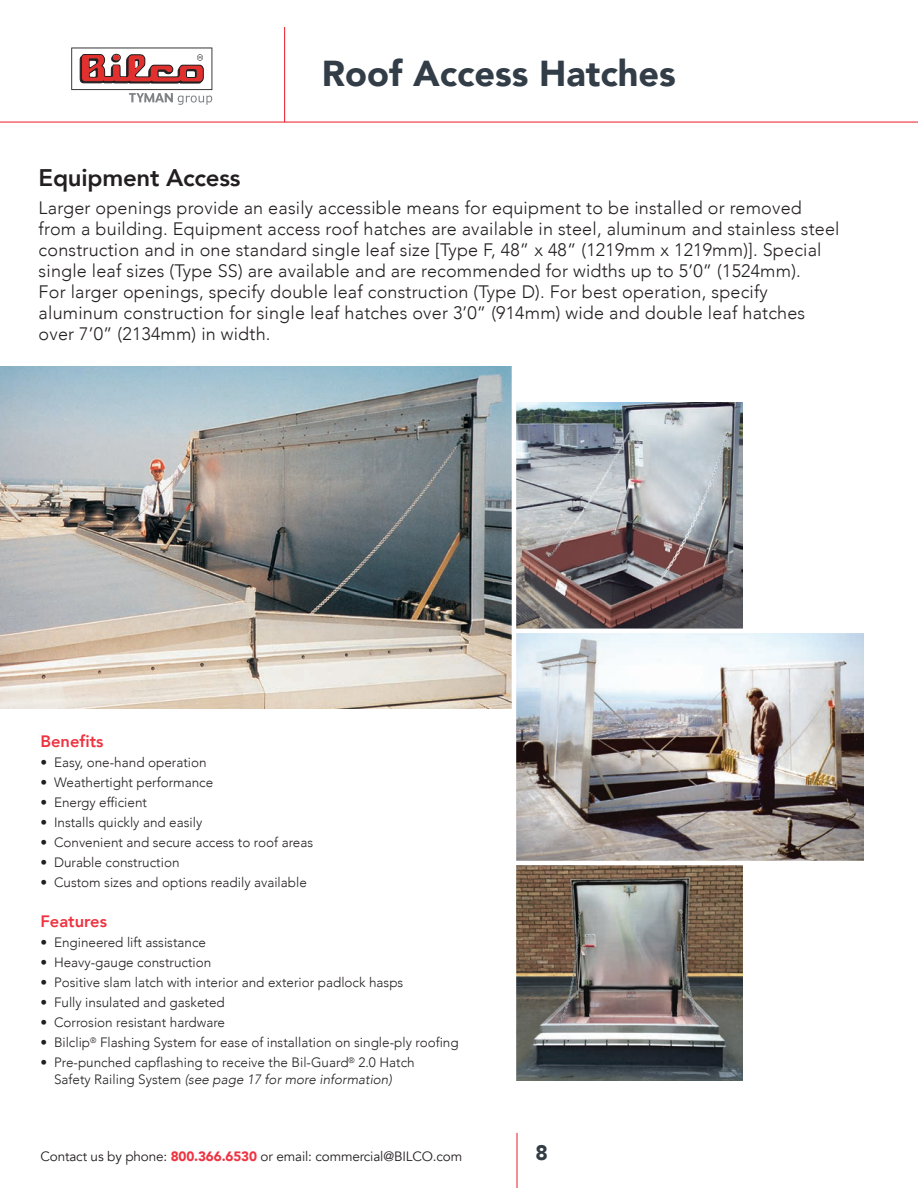
<style>
.page{position:relative;width:918px;height:1188px;background:#fff}
.page>*{position:absolute;margin:0;border:0;box-sizing:border-box;transform-origin:0 0}
.t1{font:900 36px "Avenir";color:#323d47}
.t2{font:800 24px "Avenir";letter-spacing:-.01em;color:#231f20}
.t3{font:900 21px "Avenir";color:#323d47}
.t4{font:300 18px/21px "Avenir";letter-spacing:.01em;color:#231f20}
.t5{font:800 16.5px "Avenir";color:#ee3341}
.t6{font:300 13.5px/16.5px "Avenir";color:#231f20}
.t7{font:13.5px "Avenir";letter-spacing:-.01em;color:#231f20}
.s1{font-style:italic}
.s2{font-weight:900;color:#ee3341}
</style>
<div class="page">
<hr style="left:516px;top:1133px;width:2px;height:55px;background:#ee3341">
<hr style="left:0;top:122px;width:918px;height:1px;background:#ee3341">
<hr style="left:284px;top:27px;width:1px;height:95px;background:#ee3341">
<svg style="left:71px;top:48px;width:141px;height:57px"></svg>
<img style="left:516px;top:865px;width:226px;height:215px">
<img style="left:0;top:367px;width:512px;height:342px">
<img style="left:516px;top:403px;width:226px;height:226px">
<img style="left:516px;top:633px;width:348px;height:228px">
<p class="t1" style="left:322px;top:43px;width:355px">Roof Access Hatches</p>
<p class="t2" style="left:39px;top:159px;width:203px">Equipment Access</p>
<p class="t4" style="left:39px;top:197px;width:802px">Larger openings provide an easily accessible means for equipment to be installed or removed from a building. Equipment access roof hatches are available in steel, aluminum and stainless steel construction and in one standard single leaf size [Type F, 48” x 48” (1219mm x 1219mm)]. Special single leaf sizes (Type SS) are available and are recommended for widths up to 5’0” (1524mm).<br>For larger openings, specify double leaf construction (Type D). For best operation, specify aluminum construction for single leaf hatches over 3’0” (914mm) wide and double leaf hatches over 7’0” (2134mm) in width.</p>
<p class="t5" style="left:40px;top:729px;width:64px">Benefits</p>
<p class="t6" style="left:40px;top:754px;width:168px">• Easy, one-hand operation</p>
<p class="t6" style="left:40px;top:774px;width:174px">• Weathertight performance</p>
<p class="t6" style="left:40px;top:794px;width:108px">• Energy efficient</p>
<p class="t6" style="left:40px;top:814px;width:163px">• Installs quickly and easily</p>
<p class="t6" style="left:40px;top:834px;width:274px">• Convenient and secure access to roof areas</p>
<p class="t6" style="left:40px;top:854px;width:141px">• Durable construction</p>
<p class="t6" style="left:40px;top:874px;width:268px">• Custom sizes and options readily available</p>
<p class="t5" style="left:40px;top:909px;width:68px">Features</p>
<p class="t6" style="left:40px;top:935px;width:167px">• Engineered lift assistance</p>
<p class="t6" style="left:40px;top:955px;width:172px">• Heavy-gauge construction</p>
<p class="t6" style="left:40px;top:975px;width:364px">• Positive slam latch with interior and exterior padlock hasps</p>
<p class="t6" style="left:40px;top:995px;width:186px">• Fully insulated and gasketed</p>
<p class="t6" style="left:40px;top:1015px;width:186px">• Corrosion resistant hardware</p>
<p class="t6" style="left:40px;top:1035px;width:420px">• Bilclip<sup>®</sup> Flashing System for ease of installation on single-ply roofing</p>
<p class="t6" style="left:54px;top:1055px;width:362px;text-indent:-14px">• Pre-punched capflashing to receive the Bil-Guard<sup>®</sup> 2.0 Hatch<br>Safety Railing System <span class="s1">(see page 17 for more information)</span></p>
<p class="t7" style="left:40px;top:1148px;width:423px">Contact us by phone: <span class="s2">800.366.6530</span> or email: commercial@BILCO.com</p>
<p class="t3" style="left:536px;top:1135px;width:14px">8</p>
</div>
